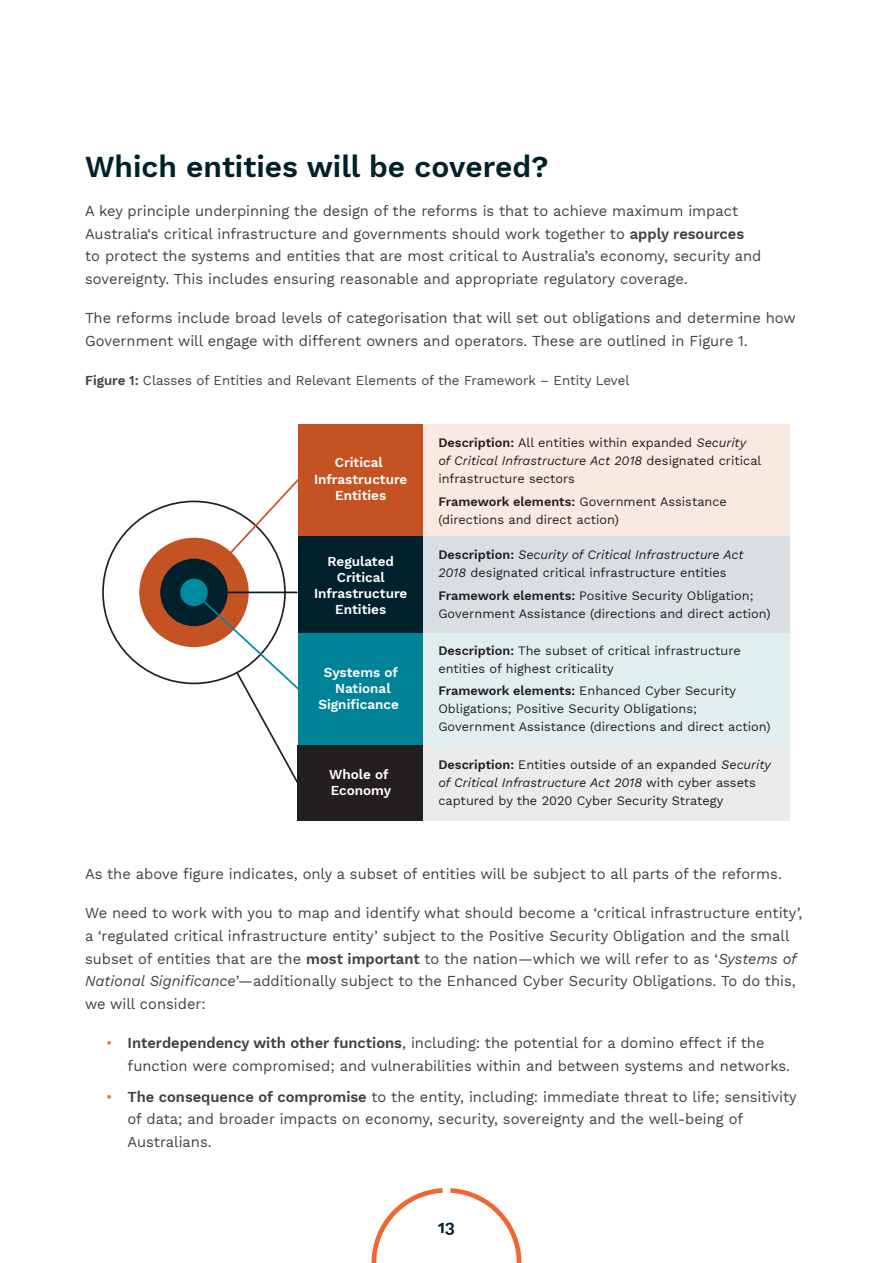
<style>
.page{position:relative;width:893px;height:1263px;background:#fff}
.page>*{position:absolute;margin:0;border:0;box-sizing:border-box;transform-origin:0 0}
.Heading_2{font:600 30px "Work Sans";color:#00202b}
.t1{font:600 18px "Work Sans";color:#00202b}
.Body{font:15px/22.5px "Work Sans";color:#414042}
.t2{font:600 13.5px/16.2px "Work Sans";color:#fff;text-align:center}
.Figure_Heading{font:13.5px "Work Sans";color:#414042}
.t3{font:12.75px/18px "Work Sans";color:#231f20}
.s1{font-weight:600}
.s2{font-style:italic}
.s3{color:#f4753d}
</style>
<div class="page">
<div style="left:139px;top:538px;width:110px;height:109px;background:#c45222;border-radius:50%"></div>
<div style="left:160px;top:559px;width:68px;height:67px;background:#00202b;border-radius:50%"></div>
<div style="left:180px;top:579px;width:28px;height:27px;background:#008aa0;border-radius:50%"></div>
<div style="left:298px;top:424px;width:126px;height:112px;background:#c45222"></div>
<div style="left:298px;top:536px;width:126px;height:98px;background:#00202b"></div>
<div style="left:298px;top:633px;width:126px;height:112px;background:#008398"></div>
<div style="left:423px;top:424px;width:367px;height:112px;background:#f8eae0"></div>
<div style="left:423px;top:536px;width:367px;height:98px;background:#d8dee2"></div>
<div style="left:423px;top:633px;width:367px;height:112px;background:#e0eef0"></div>
<div style="left:298px;top:745px;width:126px;height:76px;background:#231f20"></div>
<div style="left:424px;top:745px;width:366px;height:76px;background:#ebebec"></div>
<svg style="left:192px;top:479px;width:106px;height:309px"></svg>
<svg style="left:371px;top:1188px;width:150px;height:75px"></svg>
<h2 class="Heading_2" style="left:85px;top:144px;width:465px">Which entities will be covered?</h2>
<p class="Body" style="left:85px;top:199px;width:678px">A key principle underpinning the design of the reforms is that to achieve maximum impact Australia‘s critical infrastructure and governments should work together to <span class="s1">apply resources </span>to protect the systems and entities that are most critical to Australia’s economy, security and sovereignty. This includes ensuring reasonable and appropriate regulatory coverage.</p>
<p class="Body" style="left:85px;top:306px;width:712px">The reforms include broad levels of categorisation that will set out obligations and determine how<br>Government will engage with different owners and operators. These are outlined in Figure 1.</p>
<p class="Figure_Heading" style="left:85px;top:370px;width:546px"><span class="s1">Figure 1:</span> Classes of Entities and Relevant Elements of the Framework – Entity Level</p>
<p class="t2" style="left:314px;top:454px;width:95px">Critical<br>Infrastructure<br>Entities</p>
<p class="t2" style="left:314px;top:552px;width:95px">Regulated<br>Critical<br>Infrastructure<br>Entities</p>
<p class="t2" style="left:324px;top:663px;width:76px">Systems of</p>
<p class="t2" style="left:335px;top:680px;width:57px">National</p>
<p class="t2" style="left:318px;top:696px;width:82px">Significance</p>
<p class="t3" style="left:438px;top:433px;width:325px"><span class="s1">Description:</span> All entities within expanded <span class="s2">Security<br>of Critical Infrastructure Act 2018</span> designated critical infrastructure sectors</p>
<p class="t3" style="left:438px;top:492px;width:290px"><span class="s1">Framework elements:</span> Government Assistance (directions and direct action)</p>
<p class="t3" style="left:438px;top:545px;width:307px"><span class="s1">Description:</span> <span class="s2">Security of Critical Infrastructure Act<br>2018</span> designated critical infrastructure entities</p>
<p class="t3" style="left:438px;top:586px;width:334px"><span class="s1">Framework elements:</span> Positive Security Obligation;<br>Government Assistance (directions and direct action)</p>
<p class="t3" style="left:438px;top:641px;width:304px"><span class="s1">Description:</span> The subset of critical infrastructure entities of highest criticality</p>
<p class="t3" style="left:438px;top:681px;width:334px"><span class="s1">Framework elements:</span> Enhanced Cyber Security<br>Obligations; Positive Security Obligations;<br>Government Assistance (directions and direct action)</p>
<p class="t2" style="left:329px;top:766px;width:63px;text-align:left">Whole of<br>Economy</p>
<p class="t3" style="left:438px;top:755px;width:334px"><span class="s1">Description:</span> Entities outside of an expanded <span class="s2">Security of Critical Infrastructure Act 2018</span> with cyber assets captured by the 2020 Cyber Security Strategy</p>
<p class="Body" style="left:85px;top:862px;width:698px">As the above figure indicates, only a subset of entities will be subject to all parts of the reforms.</p>
<p class="Body" style="left:85px;top:901px;width:719px">We need to work with you to map and identify what should become a ‘critical infrastructure entity’, a ‘regulated critical infrastructure entity’ subject to the Positive Security Obligation and the small subset of entities that are the <span class="s1">most important</span> to the nation—which we will refer to as ‘<span class="s2">Systems of National Significance</span>’—additionally subject to the Enhanced Cyber Security Obligations. To do this, we will consider:</p>
<p class="Body" style="left:128px;top:1031px;width:664px;text-indent:-21px"><span class="s3">•</span> <span class="s1">Interdependency with other functions</span>, including: the potential for a domino effect if the function were compromised; and vulnerabilities within and between systems and networks.</p>
<p class="Body" style="left:128px;top:1084px;width:671px;text-indent:-21px"><span class="s3">•</span> <span class="s1">The consequence of compromise</span> to the entity, including: immediate threat to life; sensitivity of data; and broader impacts on economy, security, sovereignty and the well-being of<br>Australians.</p>
<p class="t1" style="left:438px;top:1213px;width:19px">13</p>
</div>
